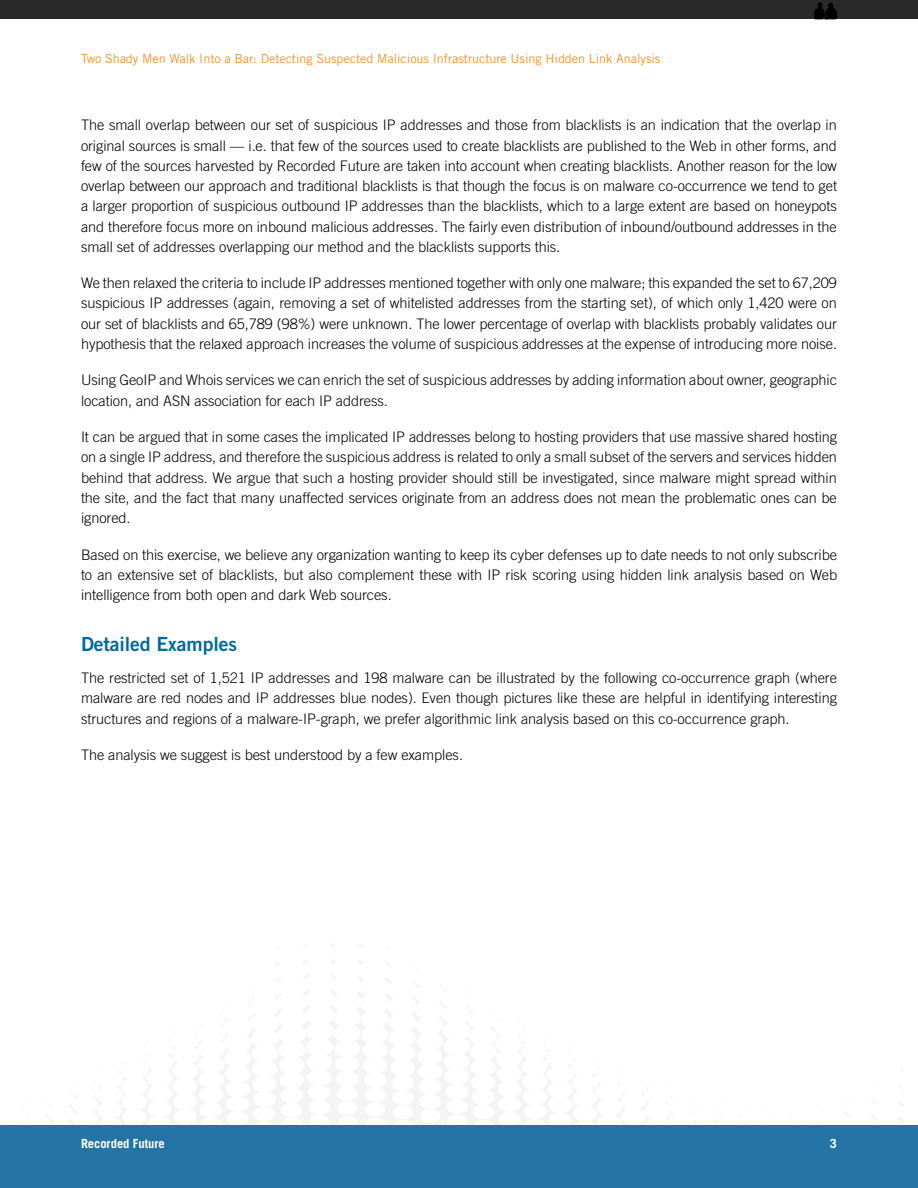
<style>
.page{position:relative;width:918px;height:1188px;background:#fff}
.page>*{position:absolute;margin:0;border:0;box-sizing:border-box;transform-origin:0 0}
.t1{font:19.5px "Trade Gothic Bold Two";letter-spacing:-.005em;color:#006a9d}
.t2{font:300 14.55px/20.2px "Trade Gothic";letter-spacing:-.005em;color:#000;text-align:justify}
.t3{font:12.6px "Trade Gothic";letter-spacing:-.005em;color:#f79428}
.t4{font:700 12.6px "Trade Gothic";letter-spacing:-.005em;color:#fff}
</style>
<div class="page">
<div style="left:0;top:1125px;width:918px;height:63px;background:#2474a5"></div>
<div style="left:0;top:0;width:918px;height:19px;background:#292929"></div>
<svg style="left:814px;top:3px;width:23px;height:16px"></svg>
<p class="t3" style="left:81px;top:51px;width:581px">Two Shady Men Walk Into a Bar: Detecting Suspected Malicious Infrastructure Using Hidden Link Analysis</p>
<p class="t2" style="left:81px;top:115px;width:758px">The small overlap between our set of suspicious IP addresses and those from blacklists is an indication that the overlap in original sources is small — i.e. that few of the sources used to create blacklists are published to the Web in other forms, and few of the sources harvested by Recorded Future are taken into account when creating blacklists. Another reason for the low overlap between our approach and traditional blacklists is that though the focus is on malware co-occurrence we tend to get a larger proportion of suspicious outbound IP addresses than the blacklists, which to a large extent are based on honeypots and therefore focus more on inbound malicious addresses. The fairly even distribution of inbound/outbound addresses in the small set of addresses overlapping our method and the blacklists supports this.</p>
<p class="t2" style="left:81px;top:273px;width:758px">We then relaxed the criteria to include IP addresses mentioned together with only one malware; this expanded the set to 67,209 suspicious IP addresses (again, removing a set of whitelisted addresses from the starting set), of which only 1,420 were on our set of blacklists and 65,789 (98%) were unknown. The lower percentage of overlap with blacklists probably validates our hypothesis that the relaxed approach increases the volume of suspicious addresses at the expense of introducing more noise.</p>
<p class="t2" style="left:81px;top:370px;width:758px">Using GeoIP and Whois services we can enrich the set of suspicious addresses by adding information about owner, geographic location, and ASN association for each IP address.</p>
<p class="t2" style="left:81px;top:427px;width:758px">It can be argued that in some cases the implicated IP addresses belong to hosting providers that use massive shared hosting on a single IP address, and therefore the suspicious address is related to only a small subset of the servers and services hidden behind that address. We argue that such a hosting provider should still be investigated, since malware might spread within the site, and the fact that many unaffected services originate from an address does not mean the problematic ones can be ignored.</p>
<p class="t2" style="left:81px;top:544px;width:758px">Based on this exercise, we believe any organization wanting to keep its cyber defenses up to date needs to not only subscribe to an extensive set of blacklists, but also complement these with IP risk scoring using hidden link analysis based on Web intelligence from both open and dark Web sources.</p>
<h1 class="t1" style="left:81px;top:632px;width:158px">Detailed Examples</h1>
<p class="t2" style="left:81px;top:668px;width:758px">The restricted set of 1,521 IP addresses and 198 malware can be illustrated by the following co-occurrence graph (where malware are red nodes and IP addresses blue nodes). Even though pictures like these are helpful in identifying interesting structures and regions of a malware-IP-graph, we prefer algorithmic link analysis based on this co-occurrence graph.</p>
<p class="t2" style="left:81px;top:745px;width:384px">The analysis we suggest is best understood by a few examples.</p>
<p class="t4" style="left:81px;top:1136px;width:85px">Recorded Future</p>
<p class="t4" style="left:830px;top:1136px;width:9px">3</p>
</div>
